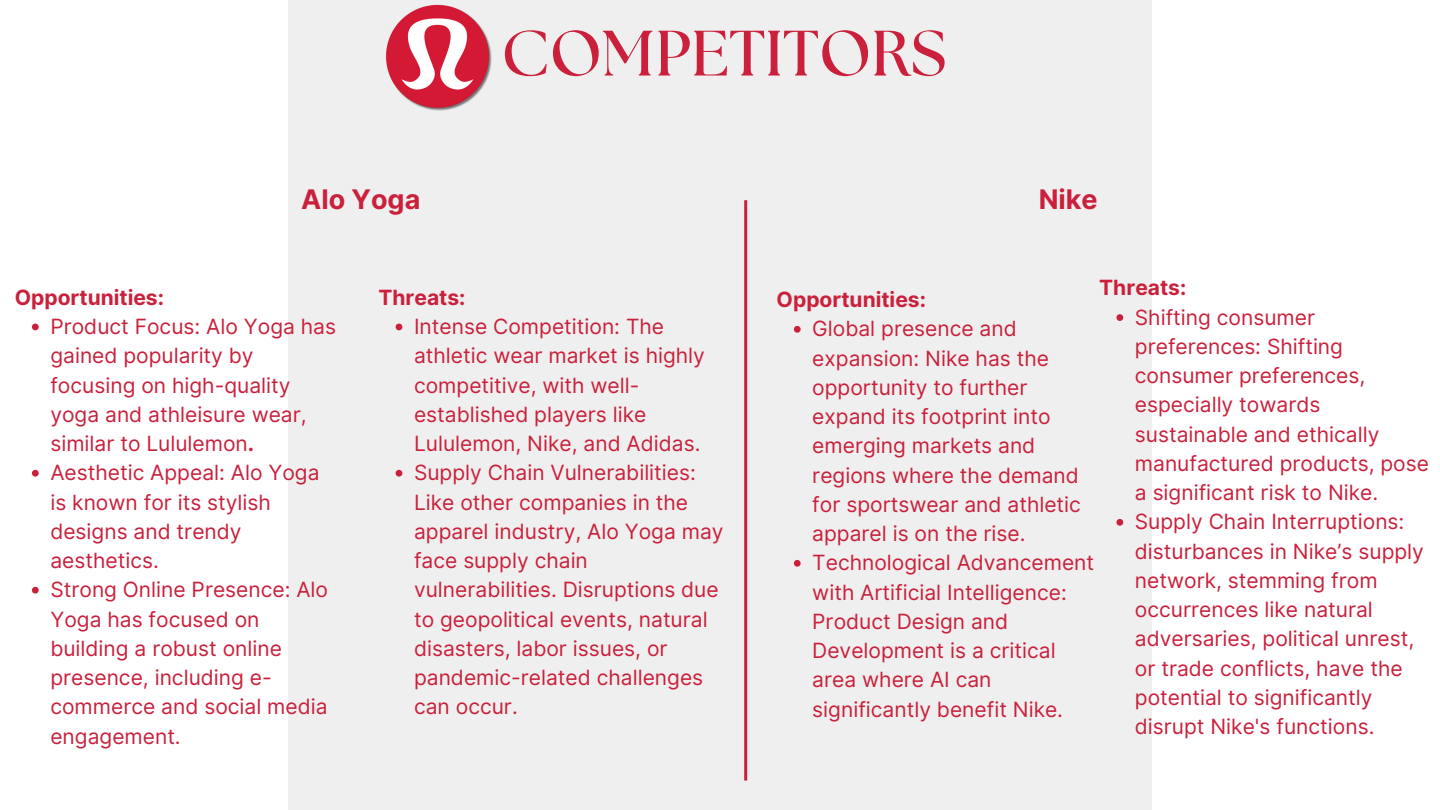
<style>
.page{position:relative;width:1440px;height:810px;background:#efefef}
.page>*{position:absolute;margin:0;border:0;box-sizing:border-box;transform-origin:0 0}
.t1{font:700 64px "The Seasons";color:#ca203b}
.t2{font:700 27px "Inter";color:#ca203b}
.t3{font:21px/29.2px "Inter";color:#ca203b}
.t4{font:700 21px "Inter";color:#ca203b}
.s1{font-weight:700}
</style>
<div class="page">
<div style="left:1152px;top:0;width:288px;height:810px;background:#fff"></div>
<div style="left:0;top:0;width:288px;height:810px;background:#fff"></div>
<img style="left:385px;top:4px;width:107px;height:107px">
<svg style="left:32px;top:324px;width:7px;height:6px"></svg>
<svg style="left:32px;top:470px;width:7px;height:7px"></svg>
<svg style="left:32px;top:587px;width:7px;height:7px"></svg>
<svg style="left:396px;top:324px;width:6px;height:6px"></svg>
<svg style="left:396px;top:470px;width:6px;height:7px"></svg>
<svg style="left:794px;top:326px;width:7px;height:7px"></svg>
<svg style="left:794px;top:560px;width:7px;height:7px"></svg>
<svg style="left:1116px;top:314px;width:7px;height:7px"></svg>
<svg style="left:1116px;top:519px;width:7px;height:7px"></svg>
<hr style="left:744px;top:200px;width:3px;height:581px;background:#ca203b">
<p class="t1" style="left:501px;top:24px;width:446px">COMPETITORS</p>
<h2 class="t2" style="left:301px;top:183px;width:121px">Alo Yoga</h2>
<h2 class="t2" style="left:1039px;top:183px;width:60px">Nike</h2>
<h3 class="t4" style="left:15px;top:285px;width:151px">Opportunities:</h3>
<p class="t3" style="left:50px;top:312px;width:287px">Product Focus: Alo Yoga has gained popularity by focusing on high-quality yoga and athleisure wear, similar to Lululemon<span class="s1">.</span></p>
<p class="t3" style="left:50px;top:458px;width:271px">Aesthetic Appeal: Alo Yoga is known for its stylish designs and trendy aesthetics.</p>
<h3 class="t3" style="left:50px;top:575px;width:279px">Strong Online Presence: Alo<br>Yoga has focused on building a robust online presence, including e&shy;commerce and social media engagement.</h3>
<p class="t4" style="left:378px;top:285px;width:89px">Threats:</p>
<p class="t3" style="left:414px;top:312px;width:292px">Intense Competition: The athletic wear market is highly competitive, with well&shy;established players like<br>Lululemon, Nike, and Adidas.</p>
<p class="t3" style="left:414px;top:458px;width:311px">Supply Chain Vulnerabilities:<br>Like other companies in the apparel industry, Alo Yoga may face supply chain vulnerabilities. Disruptions due to geopolitical events, natural disasters, labor issues, or pandemic-related challenges can occur.</p>
<h3 class="t4" style="left:1099px;top:275px;width:89px">Threats:</h3>
<p class="t3" style="left:1135px;top:302px;width:296px">Shifting consumer preferences: Shifting consumer preferences, especially towards sustainable and ethically manufactured products, pose a significant risk to Nike.</p>
<p class="t3" style="left:1135px;top:507px;width:291px">Supply Chain Interruptions: disturbances in Nike’s supply network, stemming from occurrences like natural adversaries, political unrest, or trade conflicts, have the potential to significantly disrupt Nike's functions.</p>
<h3 class="t4" style="left:777px;top:287px;width:151px">Opportunities:</h3>
<p class="t3" style="left:812px;top:314px;width:270px">Global presence and expansion: Nike has the opportunity to further expand its footprint into emerging markets and regions where the demand for sportswear and athletic apparel is on the rise.</p>
<p class="t3" style="left:812px;top:548px;width:283px">Technological Advancement with Artificial Intelligence:<br>Product Design and<br>Development is a critical area where AI can significantly benefit Nike.</p>
</div>
